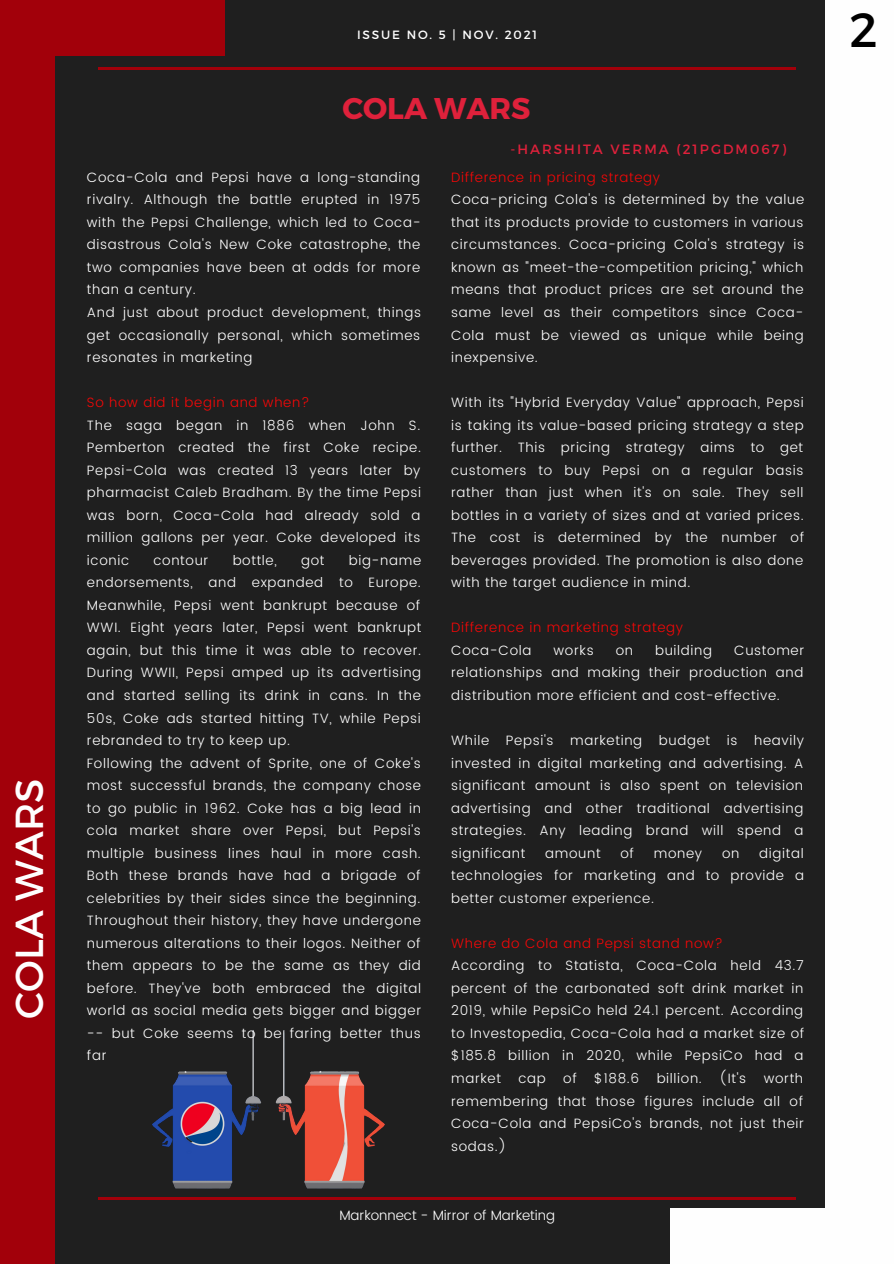
<style>
.page{position:relative;width:894px;height:1264px;background:#fff}
.page>*{position:absolute;margin:0;border:0;box-sizing:border-box;transform-origin:0 0}
.t1{font:48px "Montserrat";color:#000}
.t2{font:39px "Montserrat";color:#fefefe}
.t3{font:700 30px "Montserrat";color:#df213b}
.t4{font:300 13.5px/22.5px "Poppins";letter-spacing:.05em;color:#fff;text-align:justify}
.t5{font:300 13.5px "Poppins";letter-spacing:.05em;color:#f40707}
.t6{font:300 13.5px "Poppins";color:#fff}
.t7{font:13.5px "Montserrat";letter-spacing:.15em;color:#df213b}
.t8{font:12px "Montserrat";letter-spacing:.15em;color:#fefefe}
</style>
<div class="page">
<div style="left:0;top:0;width:893px;height:1263px;background:#1f1f1f"></div>
<hr style="left:98px;top:67px;width:697px;height:3px;background:#a2000a">
<div style="left:825px;top:0;width:68px;height:1263px;background:#fefefe"></div>
<div style="left:0;top:0;width:55px;height:1263px;background:#a2000a"></div>
<hr style="left:98px;top:1197px;width:697px;height:2px;background:#a2000a">
<div style="left:0;top:0;width:225px;height:55px;background:#a2000a"></div>
<div style="left:670px;top:1208px;width:223px;height:55px;background:#fefefe"></div>
<img style="left:152px;top:1030px;width:233px;height:159px">
<p class="t2" style="left:4px;top:1019px;width:242px;rotate:-90deg">COLA WARS</p>
<p class="t8" style="left:357px;top:27px;width:181px">ISSUE NO. 5 | NOV. 2021</p>
<p class="t3" style="left:342px;top:89px;width:189px">COLA WARS</p>
<p class="t4" style="left:87px;top:166px;width:335px">Coca-Cola and Pepsi have a long-standing rivalry. Although the battle erupted in 1975 with the Pepsi Challenge, which led to Coca&shy;disastrous Cola's New Coke catastrophe, the two companies have been at odds for more than a century.</p>
<p class="t4" style="left:87px;top:301px;width:335px">And just about product development, things get occasionally personal, which sometimes resonates in marketing</p>
<p class="t5" style="left:87px;top:394px;width:224px">So how did it begin and when?</p>
<p class="t4" style="left:87px;top:414px;width:336px">The saga began in 1886 when John S.<br>Pemberton created the first Coke recipe.<br>Pepsi-Cola was created 13 years later by pharmacist Caleb Bradham. By the time Pepsi was born, Coca-Cola had already sold a million gallons per year. Coke developed its iconic</p>
<p class="t4" style="left:87px;top:549px;width:336px;text-indent:262px">big-name endorsements, and expanded to Europe.<br>Meanwhile, Pepsi went bankrupt because of WWI. Eight years later, Pepsi went bankrupt again, but this time it was able to recover.<br>During WWII, Pepsi amped up its advertising and started selling its drink in cans. In the 50s, Coke ads started hitting TV, while Pepsi rebranded to try to keep up.</p>
<p class="t4" style="left:87px;top:751px;width:335px">Following the advent of Sprite, one of Coke's most successful brands, the company chose to go public in 1962. Coke has a big lead in cola market share over Pepsi, but Pepsi's multiple business lines haul in more cash.<br>Both these brands have had a brigade of celebrities by their sides since the beginning.<br>Throughout their history, they have undergone numerous alterations to their logos. Neither of them appears to be the same as they did before. They've both embraced the digital world as social media gets bigger and bigger -- but Coke seems to be faring better thus far</p>
<p class="t4" style="left:153px;top:549px;width:56px">contour</p>
<p class="t4" style="left:232px;top:549px;width:46px">bottle,</p>
<p class="t4" style="left:301px;top:549px;width:25px">got</p>
<p class="t7" style="left:510px;top:140px;width:277px">-HARSHITA VERMA (21PGDM067)</p>
<p class="t5" style="left:451px;top:169px;width:210px">Difference in pricing strategy</p>
<p class="t4" style="left:451px;top:188px;width:354px">Coca-pricing Cola's is determined by the value that its products provide to customers in various circumstances. Coca-pricing Cola's strategy is known as "meet-the-competition pricing," which means that product prices are set around the same level as their competitors since Coca-Cola must be viewed as unique while being inexpensive.</p>
<p class="t4" style="left:451px;top:391px;width:354px">With its "Hybrid Everyday Value" approach, Pepsi is taking its value-based pricing strategy a step further. This pricing strategy aims to get customers to buy Pepsi on a regular basis rather than just when it's on sale. They sell bottles in a variety of sizes and at varied prices.<br>The cost is determined by the number of beverages provided. The promotion is also done with the target audience in mind.</p>
<p class="t5" style="left:451px;top:620px;width:233px">Difference in marketing strategy</p>
<p class="t4" style="left:451px;top:639px;width:82px">Coca-Cola</p>
<p class="t4" style="left:553px;top:639px;width:42px">works</p>
<p class="t4" style="left:615px;top:639px;width:19px">on</p>
<p class="t4" style="left:655px;top:639px;width:58px">building</p>
<p class="t4" style="left:451px;top:639px;width:354px;text-indent:283px">Customer relationships and making their production and distribution more efficient and cost-effective.</p>
<p class="t4" style="left:451px;top:729px;width:354px">While Pepsi's marketing budget is heavily invested in digital marketing and advertising. A significant amount is also spent on television advertising and other traditional advertising strategies. Any leading brand will spend a significant</p>
<p class="t4" style="left:545px;top:841px;width:57px">amount</p>
<p class="t4" style="left:620px;top:841px;width:15px">of</p>
<p class="t4" style="left:653px;top:841px;width:50px">money</p>
<p class="t4" style="left:721px;top:841px;width:19px">on</p>
<p class="t4" style="left:451px;top:841px;width:354px;text-indent:308px">digital technologies for marketing and to provide a better customer experience.</p>
<p class="t5" style="left:451px;top:935px;width:273px">Where do Cola and Pepsi stand now?</p>
<p class="t4" style="left:451px;top:954px;width:354px">According to Statista, Coca-Cola held 43.7 percent of the carbonated soft drink market in 2019, while PepsiCo held 24.1 percent. According to Investopedia, Coca-Cola had a market size of $185.8 billion in 2020, while PepsiCo had a market</p>
<p class="t4" style="left:518px;top:1067px;width:29px">cap</p>
<p class="t4" style="left:563px;top:1067px;width:15px">of</p>
<p class="t4" style="left:594px;top:1067px;width:46px">$188.6</p>
<p class="t4" style="left:656px;top:1067px;width:47px">billion.</p>
<p class="t4" style="left:719px;top:1067px;width:28px">(It's</p>
<p class="t4" style="left:451px;top:1067px;width:354px;text-indent:312px">worth remembering that those figures include all of Coca-Cola and PepsiCo's brands, not just their sodas.)</p>
<p class="t6" style="left:339px;top:1207px;width:217px">Markonnect - Mirror of Marketing</p>
<p class="t1" style="left:849px;top:-2px;width:30px">2</p>
</div>
